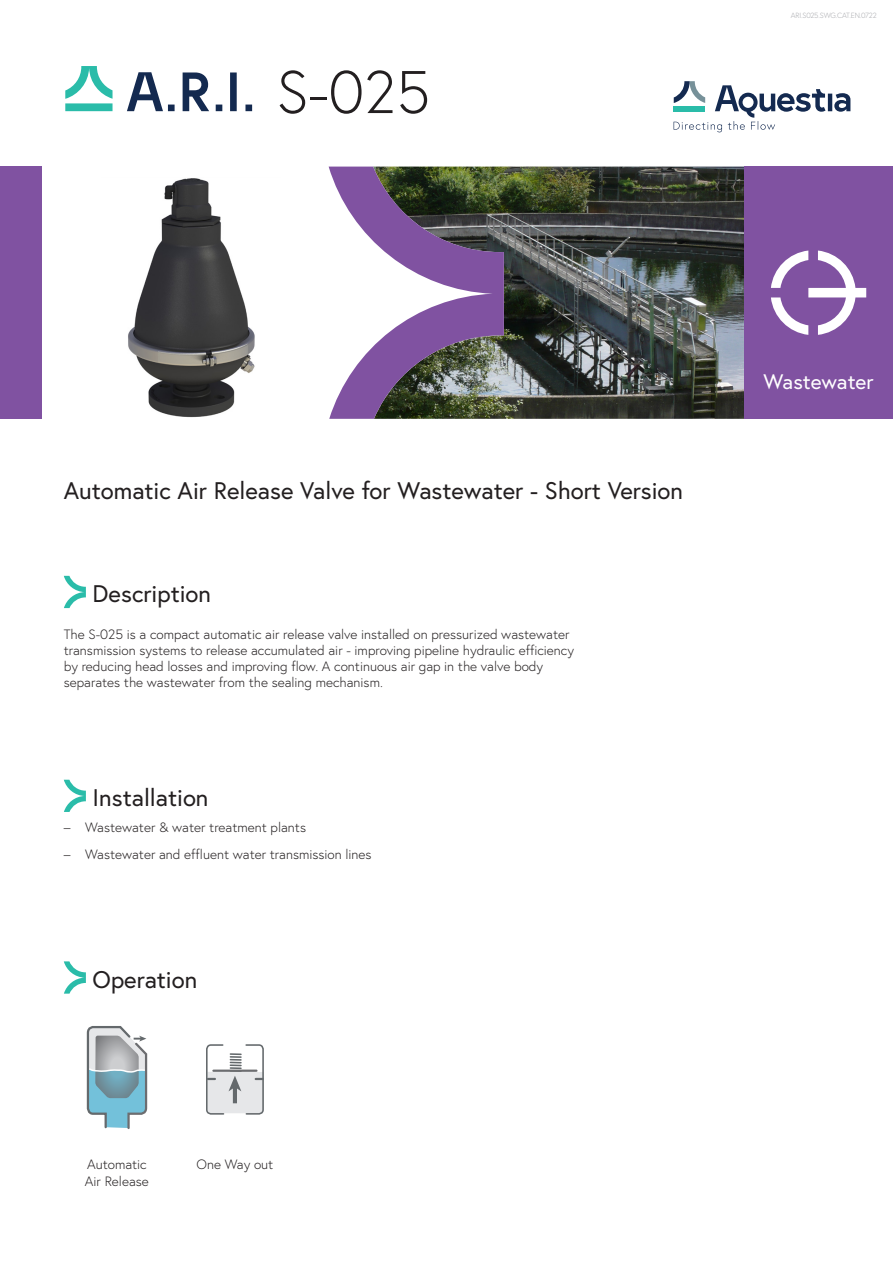
<style>
.page{position:relative;width:893px;height:1263px;background:#fff}
.page>*{position:absolute;margin:0;border:0;box-sizing:border-box;transform-origin:0 0}
._000-Product_Code{font:300 60px "Europa";color:#231f20}
._001-Product_Name{font:24px "Europa";color:#231f20}
._002-Description{font:24px "Europa";color:#231f20}
.t1{font:21px "Europa";color:#fff}
._003-Body_Text{font:300 13.5px/16.2px "Europa";color:#231f20}
._006-Image_Desc{font:300 13.5px "Europa";color:#231f20}
._50-FILENAME{font:300 7.5px "Europa";letter-spacing:-.03em;color:#a8a9ad}
</style>
<div class="page">
<svg style="left:65px;top:66px;width:48px;height:45px"></svg>
<svg style="left:127px;top:72px;width:125px;height:39px"></svg>
<svg style="left:674px;top:81px;width:176px;height:51px"></svg>
<img style="left:504px;top:167px;width:240px;height:252px">
<svg style="left:329px;top:167px;width:175px;height:252px"></svg>
<div style="left:0;top:167px;width:42px;height:252px;background:#8052a1"></div>
<div style="left:744px;top:167px;width:149px;height:252px;background:#8052a1"></div>
<svg style="left:771px;top:251px;width:95px;height:84px"></svg>
<svg style="left:64px;top:780px;width:22px;height:32px"></svg>
<svg style="left:64px;top:961px;width:22px;height:33px"></svg>
<svg style="left:86px;top:1026px;width:62px;height:103px;background:#a2bcc6"></svg>
<svg style="left:206px;top:1044px;width:58px;height:71px"></svg>
<hr style="left:213px;top:1069px;width:43px;height:3px;background:#6c6d70">
<img style="left:128px;top:178px;width:127px;height:240px">
<svg style="left:64px;top:576px;width:22px;height:32px"></svg>
<p class="_000-Product_Code" style="left:276px;top:55px;width:156px">S-025</p>
<p class="_50-FILENAME" style="left:791px;top:11px;width:87px">ARI S. 025.SWG.CAT.EN.0722</p>
<p class="_001-Product_Name" style="left:64px;top:475px;width:621px">Automatic Air Release Valve for Wastewater - Short Version</p>
<p class="_002-Description" style="left:93px;top:578px;width:120px">Description</p>
<p class="_003-Body_Text" style="left:64px;top:626px;width:512px">The S-025 is a compact automatic air release valve installed on pressurized wastewater transmission systems to release accumulated air - improving pipeline hydraulic efficiency by reducing head losses and improving flow A. continuous air gap in the valve body separates the wastewater from the sealing mechanism.</p>
<p class="_003-Body_Text" style="left:64px;top:819px;width:8px">–</p>
<p class="_003-Body_Text" style="left:64px;top:846px;width:8px">–</p>
<p class="_002-Description" style="left:93px;top:782px;width:117px">Installation</p>
<p class="_003-Body_Text" style="left:85px;top:819px;width:223px">Wastewater &amp; water treatment plants</p>
<p class="_003-Body_Text" style="left:85px;top:846px;width:288px">Wastewater and effluent water transmission lines</p>
<p class="_002-Description" style="left:93px;top:964px;width:106px">Operation</p>
<p class="_006-Image_Desc" style="left:87px;top:1156px;width:61px">Automatic</p>
<p class="_006-Image_Desc" style="left:85px;top:1172px;width:65px">Air Release</p>
<p class="_006-Image_Desc" style="left:197px;top:1156px;width:78px">One Way out</p>
<h3 class="t1" style="left:763px;top:368px;width:112px">Wastewater</h3>
</div>
